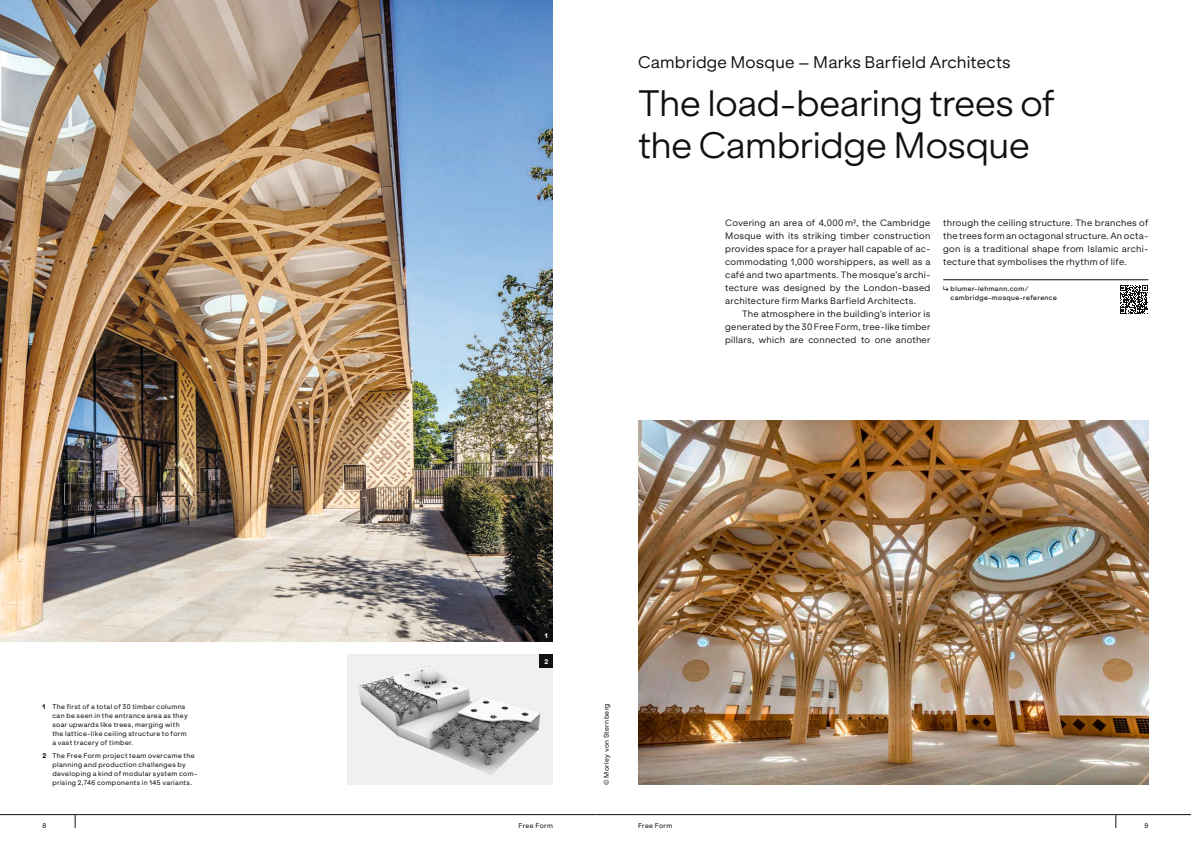
<style>
.page{position:relative;width:1191px;height:842px;background:#fff}
.page>*{position:absolute;margin:0;border:0;box-sizing:border-box;transform-origin:0 0}
.t1{font:300 35px/42px "ES Klarheit Grotesk";letter-spacing:-.01em;color:#11110f}
.t2{font:16px "ES Klarheit Grotesk";letter-spacing:.01em;color:#11110f}
.t3{font:8.8px/13px "ES Klarheit Grotesk";letter-spacing:.03em;color:#11110f;text-align:justify}
.t4{font:6.5px/9px "ES Klarheit Grotesk";letter-spacing:.055em;color:#11110f}
.t5{font:500 6.5px/9px "ES Klarheit Grotesk";letter-spacing:.06em;color:#11110f}
.t6{font:800 6.5px "ES Klarheit Grotesk";color:#fff}
.s1{font-weight:800}
</style>
<div class="page">
<img style="left:0;top:0;width:553px;height:642px">
<hr style="left:595px;top:814px;width:520px;height:1px;background:#11110f">
<hr style="left:1115px;top:814px;width:76px;height:1px;background:#11110f">
<svg style="left:1115px;top:815px;width:1px;height:13px"></svg>
<hr style="left:0;top:814px;width:75px;height:1px;background:#11110f">
<hr style="left:75px;top:814px;width:520px;height:1px;background:#11110f">
<svg style="left:75px;top:815px;width:1px;height:13px"></svg>
<hr style="left:943px;top:280px;width:205px;height:1px;background:#11110f">
<svg style="left:1120px;top:285px;width:28px;height:29px"></svg>
<div style="left:348px;top:655px;width:205px;height:130px;background:#eff0f0"></div>
<img style="left:358px;top:655px;width:183px;height:120px">
<img style="left:638px;top:421px;width:510px;height:364px">
<div style="left:540px;top:655px;width:13px;height:13px;background:#11110f"></div>
<div style="left:540px;top:629px;width:13px;height:13px;background:#11110f"></div>
<h2 class="t2" style="left:638px;top:49px;width:374px">Cambridge Mosque – Marks Barfield Architects</h2>
<h1 class="t1" style="left:638px;top:79px;width:419px">The load-bearing trees of the Cambridge Mosque</h1>
<p class="t4" style="left:52px;top:701px;width:137px;text-indent:-10px"><span class="s1">1</span> The first of a total of 30 timber columns can be seen in the entrance area as they soar upwards like trees, merging with the lattice-like ceiling structure to form a vast tracery of timber.</p>
<p class="t4" style="left:52px;top:750px;width:146px;text-indent:-10px"><span class="s1">2</span> The Free Form project team overcame the planning and production challenges by developing a kind of modular system com&shy;prising 2,746 components in 145 variants.</p>
<p class="t3" style="left:725px;top:215px;width:207px">Covering an area of 4,000 m2, the Cambridge Mosque with its striking timber construction provides space for a prayer hall capable of ac&shy;commodating 1,000 worshippers, as well as a café and two apartments. The mosque’s archi&shy;tecture was designed by the London-based architecture firm Marks Barfield Architects.</p>
<p class="t3" style="left:725px;top:306px;width:207px;text-indent:17px">The atmosphere in the building’s interior is generated by the 30 Free Form, tree-like timber pillars, which are connected to one another</p>
<p class="t3" style="left:943px;top:215px;width:207px">through the ceiling structure. The branches of the trees form an octagonal structure. An octa&shy;gon is a traditional shape from Islamic archi&shy;tecture that symbolises the rhythm of life.</p>
<p class="t5" style="left:950px;top:283px;width:108px;text-indent:-7px">↳ blumer-lehmann.com/ cambridge-mosque-reference</p>
<p class="t6" style="left:545px;top:630px;width:5px">1</p>
<p class="t6" style="left:544px;top:656px;width:5px">2</p>
<p class="t4" style="left:601px;top:785px;width:83px;rotate:-90deg">© Morley von Sternberg</p>
<p class="t4" style="left:43px;top:820px;width:5px">8</p>
<p class="t4" style="left:518px;top:820px;width:36px">Free Form</p>
<p class="t4" style="left:638px;top:820px;width:36px">Free Form</p>
<p class="t4" style="left:1144px;top:820px;width:5px">9</p>
</div>
